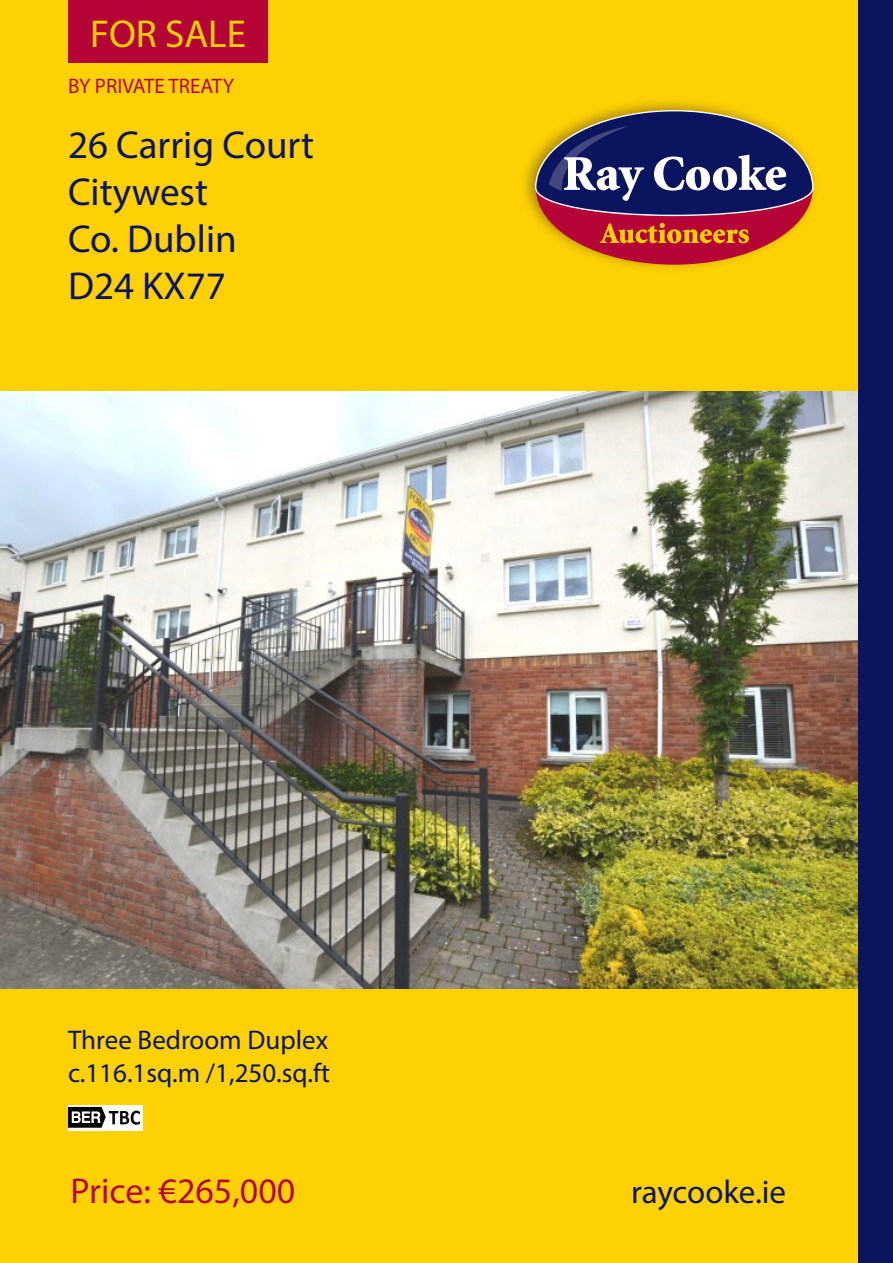
<style>
.page{position:relative;width:893px;height:1263px;background:#fed105}
.page>*{position:absolute;margin:0;border:0;box-sizing:border-box;transform-origin:0 0}
.RC_Cover_Address{font:39px "Myriad Pro";color:#0b145e}
.t1{font:39px "Myriad Pro";color:#fed105}
.RC_Cover_Price{font:36px "Myriad Pro";color:#b50536}
.t2{font:33px "Myriad Pro";letter-spacing:-.005em;color:#0b145e}
.RC_Cover_Description{font:27px "Myriad Pro";color:#0b145e}
.t3{font:21px "Myriad Pro";color:#b50536}
</style>
<div class="page">
<img style="left:0;top:391px;width:859px;height:597px">
<img style="left:68px;top:1106px;width:75px;height:24px">
<div style="left:68px;top:0;width:200px;height:62px;background:#b50536"></div>
<div style="left:859px;top:0;width:34px;height:1263px;background:#0b145e"></div>
<img style="left:524px;top:101px;width:290px;height:168px">
<div style="left:536px;top:111px;width:277px;height:154px;background:#b50536;border-radius:50%"></div>
<svg style="left:535px;top:110px;width:278px;height:106px;background:#595063"></svg>
<svg style="left:600px;top:223px;width:149px;height:20px"></svg>
<h1 class="t1" style="left:90px;top:10px;width:157px">FOR SALE</h1>
<p class="t3" style="left:68px;top:73px;width:168px">BY PRIVATE TREATY</p>
<p class="RC_Cover_Address" style="left:68px;top:121px;width:248px">26 Carrig Court</p>
<p class="RC_Cover_Address" style="left:68px;top:168px;width:141px">Citywest</p>
<p class="RC_Cover_Address" style="left:68px;top:215px;width:170px">Co. Dublin</p>
<p class="RC_Cover_Address" style="left:68px;top:261px;width:159px">D24 KX77</p>
<p class="RC_Cover_Description" style="left:68px;top:1024px;width:262px">Three Bedroom Duplex</p>
<p class="RC_Cover_Description" style="left:68px;top:1056px;width:264px">c.116.1sq.m /1,250.sq.ft</p>
<p class="RC_Cover_Price" style="left:71px;top:1168px;width:226px">Price: €265,000</p>
<p class="t2" style="left:631px;top:1172px;width:157px">raycooke.ie</p>
</div>
